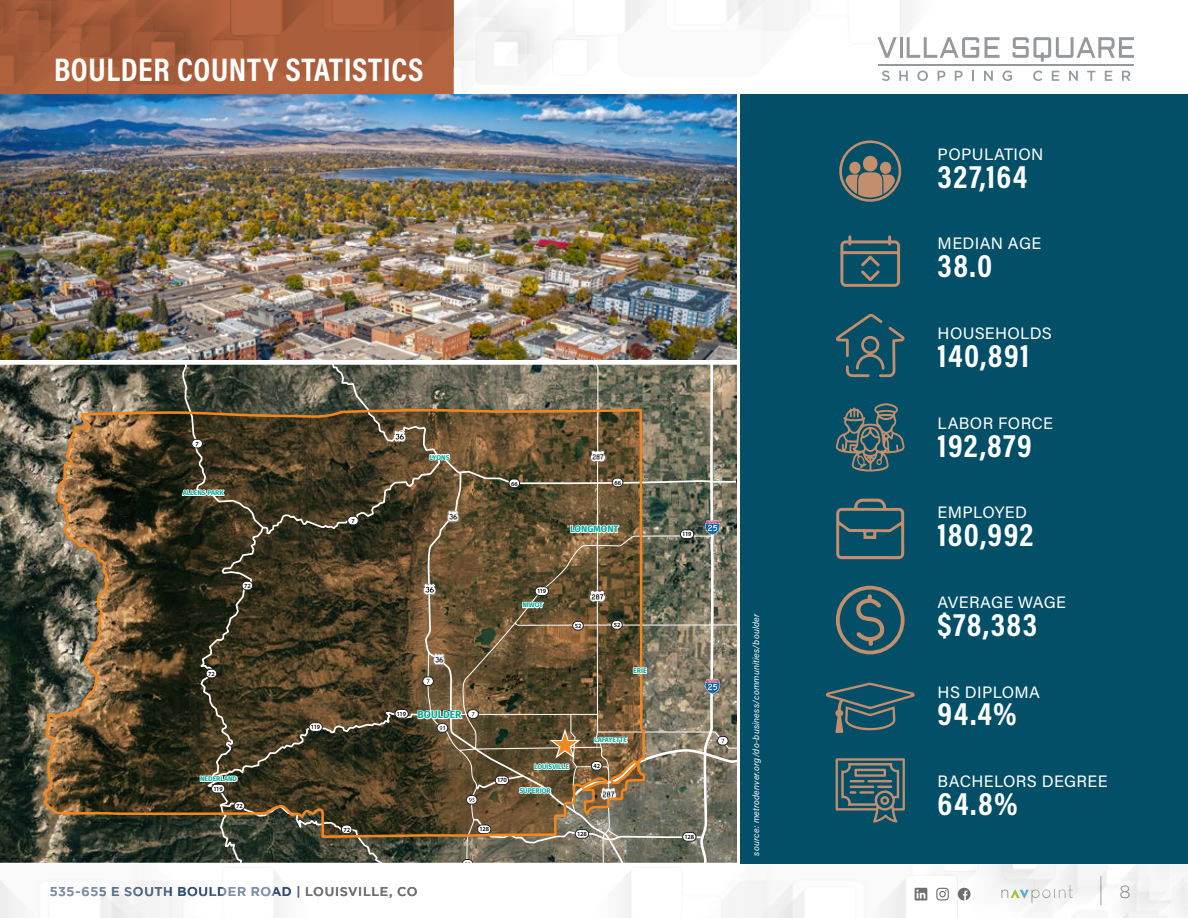
<style>
.page{position:relative;width:1188px;height:918px;background:#fff}
.page>*{position:absolute;margin:0;border:0;box-sizing:border-box;transform-origin:0 0}
.t1{font:700 33px "Acumin Pro Cond";letter-spacing:.035em;color:#fff}
.t2{font:300 17.85px "Gotham";color:#6d6e71}
.t3{font:16.5px "Acumin Pro";letter-spacing:.02em;color:#fff}
.t4{font:500 12.6px "Gotham";letter-spacing:.045em;color:#324f78}
.t5{font:700 10.35px "Fira Sans";color:#04a796}
.t6{font:700 9.45px "Fira Sans";color:#04a796}
.t7{font:italic 9px "Acumin Pro";letter-spacing:.02em;color:#fff}
.t8{font:700 6.9px "Fira Sans";color:#04a796}
.t9{font:600 6.15px "Myriad Pro";letter-spacing:-.04em;color:#010101}
.s1{color:#59678b}
.s2{color:#70706e}
</style>
<div class="page">
<img style="left:0;top:0;width:1128px;height:94px">
<img style="left:0;top:94px;width:736px;height:266px">
<img style="left:0;top:364px;width:737px;height:499px">
<img style="left:721px;top:864px;width:467px;height:54px">
<svg style="left:915px;top:888px;width:12px;height:13px"></svg>
<svg style="left:936px;top:888px;width:13px;height:13px"></svg>
<svg style="left:958px;top:888px;width:13px;height:13px"></svg>
<div style="left:741px;top:94px;width:447px;height:770px;background:#034f67"></div>
<svg style="left:839px;top:140px;width:63px;height:62px"></svg>
<svg style="left:840px;top:235px;width:60px;height:52px"></svg>
<svg style="left:836px;top:314px;width:69px;height:63px"></svg>
<svg style="left:836px;top:403px;width:69px;height:69px"></svg>
<svg style="left:836px;top:499px;width:68px;height:60px"></svg>
<svg style="left:836px;top:586px;width:69px;height:68px"></svg>
<svg style="left:825px;top:682px;width:90px;height:51px"></svg>
<svg style="left:836px;top:758px;width:69px;height:65px"></svg>
<svg style="left:878px;top:37px;width:19px;height:21px"></svg>
<hr style="left:900px;top:37px;width:3px;height:21px;background:#96999c">
<svg style="left:907px;top:37px;width:72px;height:21px"></svg>
<svg style="left:985px;top:37px;width:15px;height:21px"></svg>
<svg style="left:1013px;top:37px;width:121px;height:25px"></svg>
<svg style="left:882px;top:71px;width:8px;height:10px"></svg>
<svg style="left:899px;top:71px;width:9px;height:10px"></svg>
<svg style="left:917px;top:71px;width:11px;height:10px"></svg>
<svg style="left:938px;top:71px;width:7px;height:10px"></svg>
<svg style="left:955px;top:71px;width:8px;height:10px"></svg>
<svg style="left:972px;top:71px;width:2px;height:10px"></svg>
<svg style="left:984px;top:71px;width:9px;height:10px"></svg>
<svg style="left:1002px;top:71px;width:10px;height:10px"></svg>
<svg style="left:1033px;top:71px;width:9px;height:10px"></svg>
<svg style="left:1052px;top:71px;width:7px;height:10px"></svg>
<svg style="left:1069px;top:71px;width:9px;height:10px"></svg>
<svg style="left:1087px;top:71px;width:8px;height:10px"></svg>
<svg style="left:1105px;top:71px;width:7px;height:10px"></svg>
<svg style="left:1122px;top:71px;width:9px;height:10px"></svg>
<hr style="left:878px;top:64px;width:256px;height:2px;background:#96999c">
<h1 class="t1" style="left:54px;top:48px;width:371px">BOULDER COUNTY STATISTICS</h1>
<p class="t9" style="left:195px;top:440px;width:5px">7</p>
<p class="t8" style="left:183px;top:487px;width:43px">ALLENS PARK</p>
<p class="t9" style="left:244px;top:582px;width:8px">72</p>
<p class="t9" style="left:208px;top:670px;width:8px">72</p>
<p class="t8" style="left:200px;top:773px;width:39px">NEDERLAND</p>
<p class="t9" style="left:213px;top:785px;width:11px">119</p>
<p class="t9" style="left:236px;top:802px;width:8px">72</p>
<p class="t9" style="left:351px;top:517px;width:5px">7</p>
<p class="t9" style="left:311px;top:723px;width:11px">119</p>
<p class="t9" style="left:343px;top:826px;width:8px">72</p>
<p class="t8" style="left:430px;top:451px;width:21px">LYONS</p>
<p class="t9" style="left:511px;top:480px;width:8px">66</p>
<p class="t9" style="left:614px;top:479px;width:8px">66</p>
<p class="t6" style="left:570px;top:521px;width:50px">LONGMONT</p>
<p class="t9" style="left:397px;top:710px;width:11px">119</p>
<p class="t5" style="left:418px;top:706px;width:45px">BOULDER</p>
<p class="t9" style="left:537px;top:587px;width:11px">119</p>
<p class="t8" style="left:522px;top:599px;width:22px">NIWOT</p>
<p class="t9" style="left:575px;top:622px;width:8px">52</p>
<p class="t9" style="left:614px;top:621px;width:8px">52</p>
<p class="t8" style="left:633px;top:665px;width:15px">ERIE</p>
<p class="t9" style="left:497px;top:776px;width:11px">170</p>
<p class="t8" style="left:534px;top:761px;width:36px">LOUISVILLE</p>
<p class="t8" style="left:519px;top:785px;width:33px">SUPERIOR</p>
<p class="t8" style="left:594px;top:734px;width:34px">LAFAYETTE</p>
<p class="t9" style="left:594px;top:762px;width:8px">42</p>
<p class="t9" style="left:479px;top:825px;width:11px">128</p>
<p class="t9" style="left:577px;top:830px;width:11px">128</p>
<p class="t9" style="left:682px;top:530px;width:11px">119</p>
<p class="t9" style="left:685px;top:833px;width:11px">128</p>
<p class="t7" style="left:750px;top:856px;width:243px;rotate:-90deg">source: metrodenver.org/do-business/communities/boulder</p>
<p class="t3" style="left:938px;top:143px;width:107px">POPULATION</p>
<h1 class="t1" style="left:938px;top:154px;width:91px">327,164</h1>
<p class="t3" style="left:938px;top:232px;width:105px">MEDIAN AGE</p>
<h1 class="t1" style="left:938px;top:244px;width:56px">38.0</h1>
<p class="t3" style="left:938px;top:322px;width:116px">HOUSEHOLDS</p>
<h1 class="t1" style="left:938px;top:334px;width:93px">140,891</h1>
<p class="t3" style="left:938px;top:411px;width:117px">LABOR FORCE</p>
<h1 class="t1" style="left:938px;top:423px;width:96px">192,879</h1>
<p class="t3" style="left:938px;top:501px;width:91px">EMPLOYED</p>
<h1 class="t1" style="left:938px;top:513px;width:97px">180,992</h1>
<p class="t3" style="left:938px;top:591px;width:130px">AVERAGE WAGE</p>
<h1 class="t1" style="left:938px;top:603px;width:101px">$78,383</h1>
<p class="t3" style="left:938px;top:680px;width:104px">HS DIPLOMA</p>
<h1 class="t1" style="left:938px;top:692px;width:81px">94.4%</h1>
<p class="t3" style="left:938px;top:770px;width:172px">BACHELORS DEGREE</p>
<h1 class="t1" style="left:938px;top:782px;width:82px">64.8%</h1>
<p class="t4" style="left:50px;top:884px;width:369px">535-655 E SOUTH BOULDER ROAD <span class="s1">|</span> <span class="s2">LOUISVILLE, CO</span></p>
<p class="t2" style="left:1119px;top:882px;width:13px">8</p>
</div>
